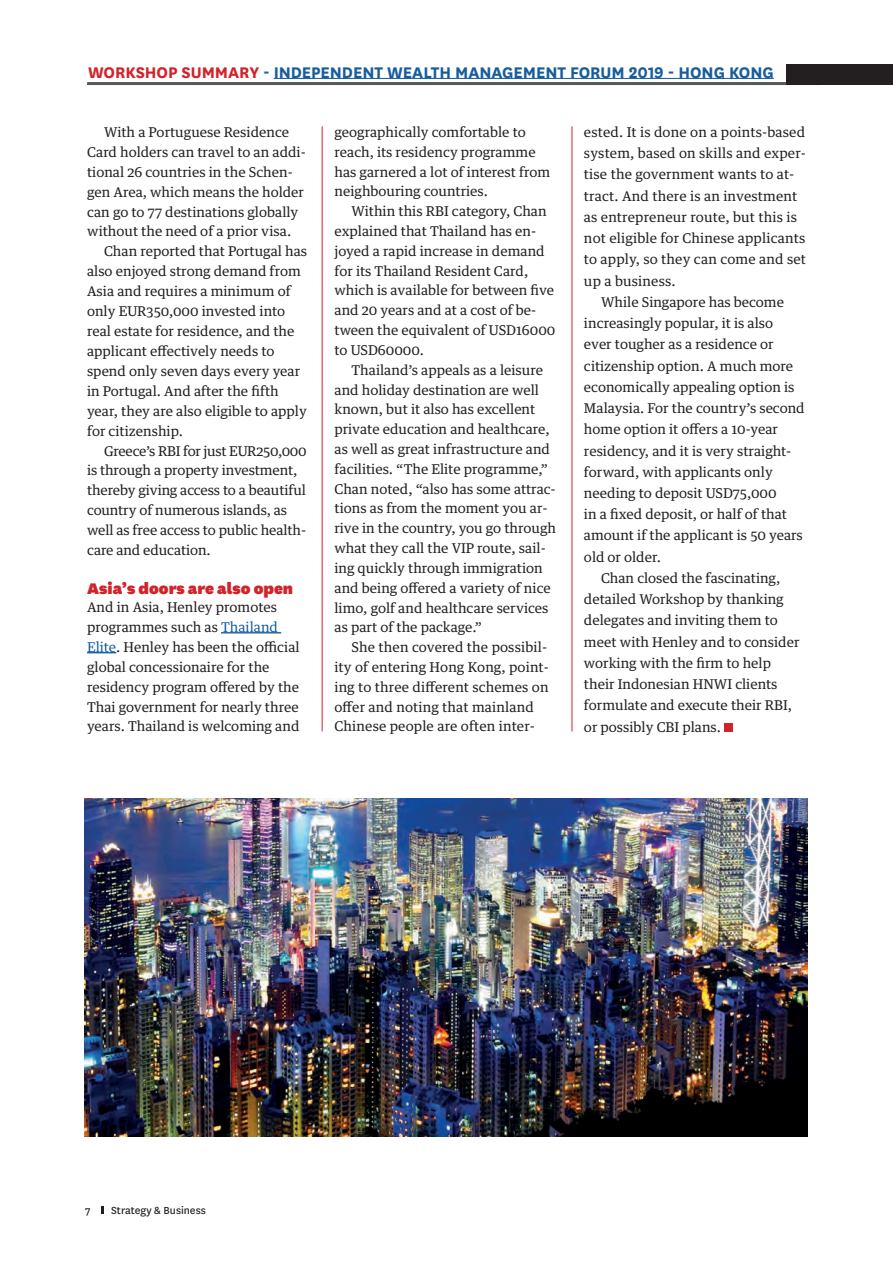
<style>
.page{position:relative;width:893px;height:1263px;background:#fff}
.page>*{position:absolute;margin:0;border:0;box-sizing:border-box;transform-origin:0 0}
.t1{font:700 18px "National";letter-spacing:-.005em;color:#175d9e}
.t2{font:900 18px "National";color:#d1232a}
.t3{font:13.5px/19.8px "Guardian Text Egyp";color:#231f20}
.t4{font:12px "National";color:#231f20}
.s1{color:#d1232a}
.s2{color:#18729a}
.s3{color:#175d9e}
</style>
<div class="page">
<svg style="left:101px;top:1206px;width:2px;height:8px"></svg>
<hr style="left:87px;top:82px;width:732px;height:3px;background:#57585a">
<div style="left:786px;top:64px;width:107px;height:21px;background:#231f20"></div>
<hr style="left:274px;top:78px;width:500px;height:1px;background:#175d9e">
<hr style="left:221px;top:632px;width:60px;height:1px;background:#175d9e">
<svg style="left:87px;top:652px;width:29px;height:1px"></svg>
<div style="left:724px;top:723px;width:9px;height:8px;background:#d1232a"></div>
<img style="left:85px;top:798px;width:723px;height:339px">
<hr style="left:322px;top:126px;width:1px;height:605px;background:#d1232a">
<hr style="left:572px;top:126px;width:1px;height:605px;background:#d1232a">
<h1 class="t1" style="left:88px;top:60px;width:687px"><span class="s1">WORKSHOP SUMMARY</span> <span class="s2">-</span> INDEPENDENT WEALTH MANAGEMENT FORUM 2019 - HONG KONG</h1>
<p class="t3" style="left:87px;top:121px;width:220px;text-indent:17px">With a Portuguese Residence<br>Card holders can travel to an addi&shy;tional 26 countries in the Schen&shy;gen Area, which means the holder can go to 77 destinations globally without the need of a prior visa.</p>
<p class="t3" style="left:87px;top:240px;width:222px;text-indent:17px">Chan reported that Portugal has also enjoyed strong demand from<br>Asia and requires a minimum of only EUR350,000 invested into real estate for residence, and the applicant effectively needs to spend only seven days every year in Portugal. And after the fifth year, they are also eligible to apply for citizenship.</p>
<p class="t3" style="left:87px;top:439px;width:221px;text-indent:17px">Greece’s RBI for just EUR250,000 is through a property investment, thereby giving access to a beautiful country of numerous islands, as well as free access to public health&shy;care and education.</p>
<h1 class="t2" style="left:87px;top:575px;width:208px">Asia’s doors are also open</h1>
<p class="t3" style="left:87px;top:596px;width:214px">And in Asia, Henley promotes programmes such as <span class="s3">Thailand<br>Elite</span>. Henley has been the official global concessionaire for the residency program offered by the<br>Thai government for nearly three years. Thailand is welcoming and</p>
<p class="t3" style="left:334px;top:121px;width:217px">geographically comfortable to reach, its residency programme has garnered a lot of interest from neighbouring countries.</p>
<p class="t3" style="left:334px;top:200px;width:222px;text-indent:17px">Within this RBI category, Chan explained that Thailand has en&shy;joyed a rapid increase in demand for its Thailand Resident Card, which is available for between five and 20 years and at a cost of be&shy;tween the equivalent of USD16000 to USD60000.</p>
<p class="t3" style="left:334px;top:359px;width:223px;text-indent:17px">Thailand’s appeals as a leisure and holiday destination are well known, but it also has excellent private education and healthcare, as well as great infrastructure and facilities. “The Elite programme,” Chan noted, “also has some attrac&shy;tions as from the moment you ar&shy;rive in the country, you go through what they call the VIP route, sail&shy;ing quickly through immigration and being offered a variety of nice limo, golf and healthcare services as part of the package.”</p>
<p class="t3" style="left:334px;top:636px;width:216px;text-indent:17px">She then covered the possibil&shy;ity of entering Hong Kong, point&shy;ing to three different schemes on offer and noting that mainland<br>Chinese people are often inter-</p>
<p class="t3" style="left:584px;top:121px;width:223px">ested. It is done on a points-based</p>
<p class="t3" style="left:584px;top:142px;width:224px">system, based on skills and exper-</p>
<p class="t3" style="left:584px;top:163px;width:212px">tise the government wants to at-</p>
<p class="t3" style="left:584px;top:185px;width:215px">tract. And there is an investment</p>
<p class="t3" style="left:584px;top:206px;width:215px">as entrepreneur route, but this is</p>
<p class="t3" style="left:584px;top:227px;width:223px">not eligible for Chinese applicants</p>
<p class="t3" style="left:584px;top:248px;width:224px">to apply, so they can come and set</p>
<p class="t3" style="left:584px;top:269px;width:93px">up a business.</p>
<p class="t3" style="left:601px;top:291px;width:185px">While Singapore has become</p>
<p class="t3" style="left:584px;top:312px;width:191px">increasingly popular, it is also</p>
<p class="t3" style="left:584px;top:333px;width:191px">ever tougher as a residence or</p>
<p class="t3" style="left:584px;top:354px;width:211px">citizenship option. A much more</p>
<p class="t3" style="left:584px;top:376px;width:212px">economically appealing option is</p>
<p class="t3" style="left:584px;top:397px;width:222px">Malaysia. For the country’s second</p>
<p class="t3" style="left:584px;top:418px;width:196px">home option it offers a 10-year</p>
<p class="t3" style="left:584px;top:439px;width:209px">residency, and it is very straight-</p>
<p class="t3" style="left:584px;top:461px;width:190px">forward, with applicants only</p>
<p class="t3" style="left:584px;top:482px;width:194px">needing to deposit USD75,000</p>
<p class="t3" style="left:584px;top:503px;width:205px">in a fixed deposit, or half of that</p>
<p class="t3" style="left:584px;top:524px;width:220px">amount if the applicant is 50 years</p>
<p class="t3" style="left:584px;top:546px;width:79px">old or older.</p>
<p class="t3" style="left:601px;top:567px;width:181px">Chan closed the fascinating,</p>
<p class="t3" style="left:584px;top:588px;width:201px">detailed Workshop by thanking</p>
<p class="t3" style="left:584px;top:609px;width:195px">delegates and inviting them to</p>
<p class="t3" style="left:584px;top:630px;width:217px">meet with Henley and to consider</p>
<p class="t3" style="left:584px;top:652px;width:189px">working with the firm to help</p>
<p class="t3" style="left:584px;top:673px;width:195px">their Indonesian HNWI clients</p>
<p class="t3" style="left:584px;top:694px;width:210px">formulate and execute their RBI,</p>
<p class="t3" style="left:584px;top:715px;width:139px">or possibly CBI plans.</p>
<p class="t4" style="left:85px;top:1202px;width:7px">7</p>
<p class="t4" style="left:111px;top:1202px;width:96px">Strategy &amp; Business</p>
</div>
